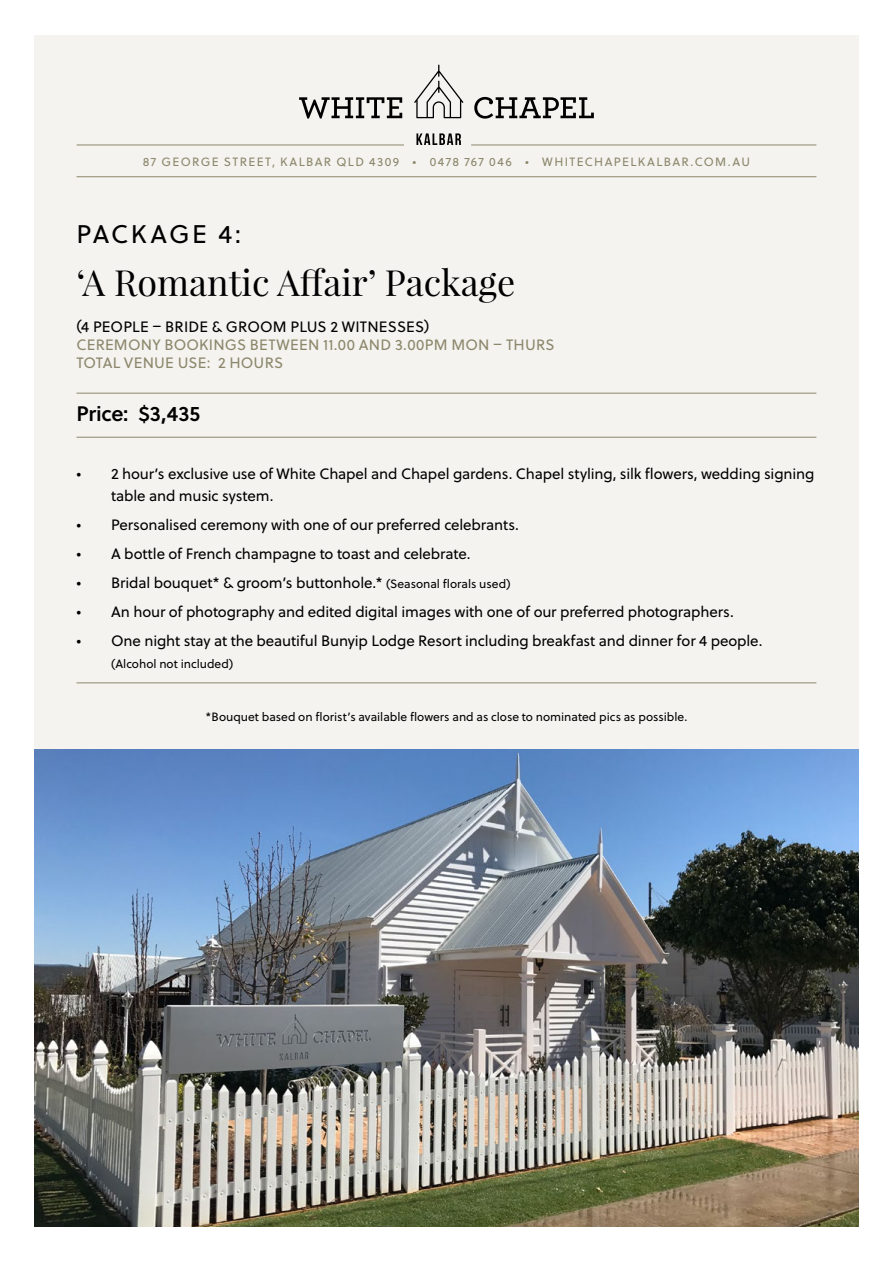
<style>
.page{position:relative;width:893px;height:1263px;background:#fff}
.page>*{position:absolute;margin:0;border:0;box-sizing:border-box;transform-origin:0 0}
.t1{font:36px "Playfair Display";color:#000}
.t2{font:25.5px "Soleil";letter-spacing:.085em;color:#000}
.t3{font:21px "Soleil Sb";letter-spacing:-.01em;color:#000}
.t4{font:15px/22.5px "Soleil";letter-spacing:-.01em;color:#000}
.t5{font:15px "Soleil";letter-spacing:.015em;color:#8c876b}
.t6{font:15px "Soleil";letter-spacing:.01em;color:#000}
.t7{font:12px "Soleil";color:#000}
.t8{font:12px "Soleil";letter-spacing:.115em;color:#8c876b}
.s1{font-size:12px}
</style>
<div class="page">
<div style="left:34px;top:35px;width:825px;height:1192px;background:#f4f3f0"></div>
<svg style="left:299px;top:97px;width:103px;height:22px"></svg>
<svg style="left:474px;top:97px;width:120px;height:22px"></svg>
<svg style="left:414px;top:65px;width:49px;height:53px"></svg>
<svg style="left:416px;top:133px;width:45px;height:12px"></svg>
<hr style="left:77px;top:145px;width:327px;height:1px;background:#8c876b">
<hr style="left:471px;top:145px;width:345px;height:1px;background:#8c876b">
<hr style="left:77px;top:176px;width:739px;height:1px;background:#8c876b">
<hr style="left:77px;top:393px;width:739px;height:1px;background:#8c876b">
<hr style="left:77px;top:437px;width:739px;height:1px;background:#8c876b">
<img style="left:34px;top:749px;width:825px;height:478px">
<hr style="left:77px;top:682px;width:739px;height:1px;background:#8c876b">
<p class="t8" style="left:143px;top:153px;width:609px">87 GEORGE STREET, KALBAR QLD 4309 • 0478 767 046 • WHITECHAPELKALBAR.COM.AU</p>
<p class="t2" style="left:77px;top:216px;width:166px">PACKAGE 4:</p>
<p class="t1" style="left:77px;top:260px;width:440px">‘A Romantic Affair’ Package</p>
<p class="t6" style="left:77px;top:315px;width:354px">(4 PEOPLE – BRIDE &amp; GROOM PLUS 2 WITNESSES)</p>
<p class="t5" style="left:77px;top:333px;width:479px">CEREMONY BOOKINGS BETWEEN 11.00 AND 3.00PM MON – THURS</p>
<p class="t5" style="left:77px;top:351px;width:208px">TOTAL VENUE USE: 2 HOURS</p>
<p class="t3" style="left:77px;top:397px;width:125px">Price: $3,435</p>
<p class="t4" style="left:111px;top:462px;width:705px;text-indent:-34px">• 2 hour’s exclusive use of White Chapel and Chapel gardens. Chapel styling, silk flowers, wedding signing table and music system.</p>
<p class="t4" style="left:77px;top:513px;width:444px">• Personalised ceremony with one of our preferred celebrants.</p>
<p class="t4" style="left:77px;top:542px;width:396px">• A bottle of French champagne to toast and celebrate.</p>
<p class="t4" style="left:77px;top:571px;width:436px">• Bridal bouquet* &amp; groom’s buttonhole.* <span class="s1">(Seasonal florals used)</span></p>
<p class="t4" style="left:77px;top:600px;width:659px">• An hour of photography and edited digital images with one of our preferred photographers.</p>
<p class="t4" style="left:77px;top:629px;width:687px">• One night stay at the beautiful Bunyip Lodge Resort including breakfast and dinner for 4 people.</p>
<p class="t7" style="left:111px;top:655px;width:124px">(Alcohol not included)</p>
<p class="t7" style="left:206px;top:708px;width:483px">*Bouquet based on florist’s available flowers and as close to nominated pics as possible.</p>
</div>
